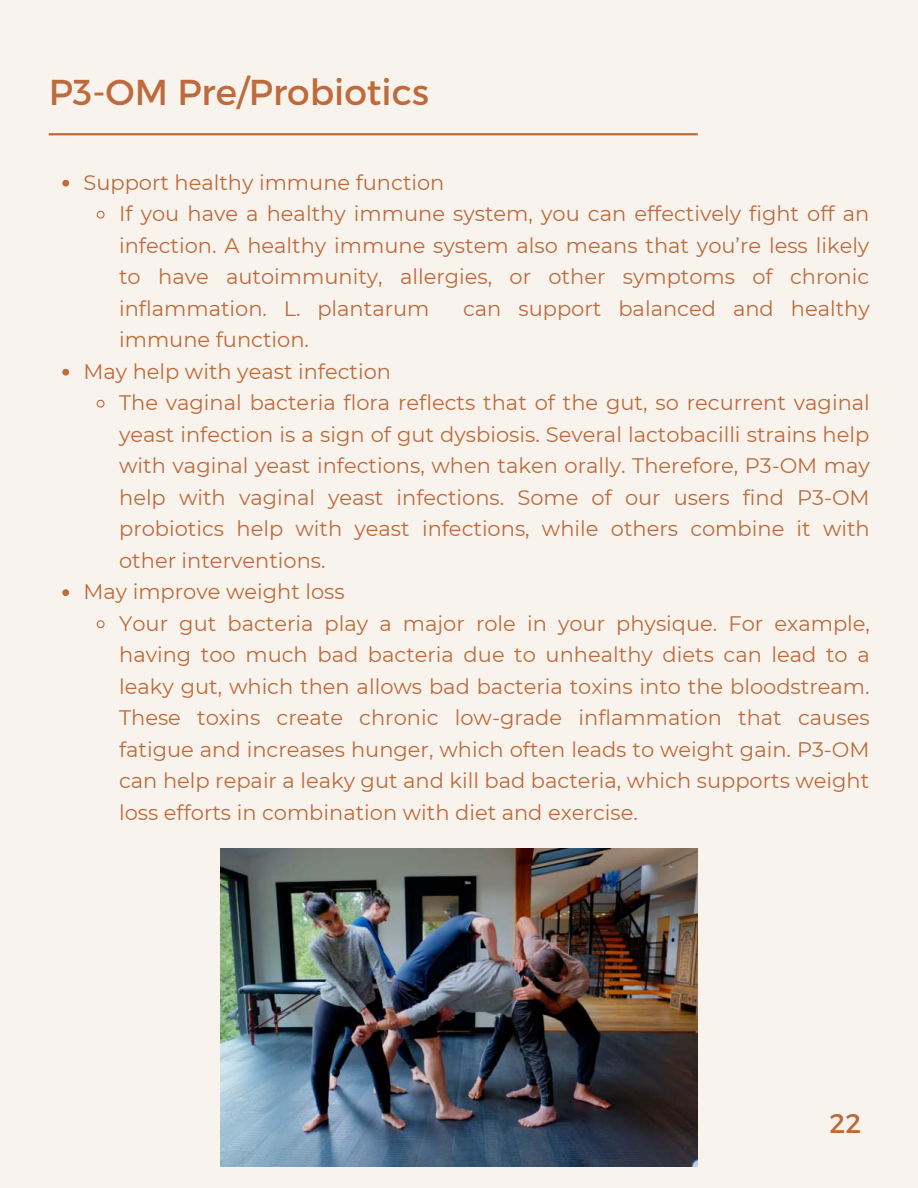
<style>
.page{position:relative;width:918px;height:1188px;background:#f8f4ed}
.page>*{position:absolute;margin:0;border:0;box-sizing:border-box;transform-origin:0 0}
.t1{font:36px "Montserrat";color:#bf6a3c}
.t2{font:27px "Montserrat";color:#bf6a3c}
.t3{font:21px/31.5px "Montserrat";color:#bf6a3c}
</style>
<div class="page">
<hr style="left:49px;top:133px;width:649px;height:2px;background:#bf6a3c">
<img style="left:220px;top:849px;width:477px;height:318px">
<svg style="left:62px;top:180px;width:7px;height:7px"></svg>
<svg style="left:96px;top:210px;width:9px;height:9px"></svg>
<svg style="left:62px;top:369px;width:7px;height:7px"></svg>
<svg style="left:96px;top:399px;width:9px;height:9px"></svg>
<svg style="left:62px;top:589px;width:7px;height:7px"></svg>
<svg style="left:96px;top:620px;width:9px;height:9px"></svg>
<h1 class="t1" style="left:49px;top:70px;width:382px">P3-OM Pre/Probiotics</h1>
<p class="t3" style="left:119px;top:166px;width:752px;text-indent:-36px">Support healthy immune function<br>If you have a healthy immune system, you can effectively fight off an infection. A healthy immune system also means that you’re less likely to have autoimmunity, allergies, or other symptoms of chronic inflammation. L. plantarum</p>
<p class="t3" style="left:463px;top:292px;width:408px">can support balanced and healthy</p>
<p class="t3" style="left:119px;top:323px;width:191px">immune function.</p>
<p class="t3" style="left:83px;top:355px;width:309px">May help with yeast infection</p>
<p class="t3" style="left:119px;top:386px;width:752px">The vaginal bacteria flora reflects that of the gut, so recurrent vaginal</p>
<p class="t3" style="left:119px;top:418px;width:752px">yeast infection is a sign of gut dysbiosis. Several lactobacilli strains help</p>
<p class="t3" style="left:119px;top:449px;width:752px">with vaginal yeast infections, when taken orally. Therefore, P3-OM may</p>
<p class="t3" style="left:119px;top:481px;width:752px">help with vaginal yeast infections. Some of our users find P3-OM</p>
<p class="t3" style="left:119px;top:512px;width:752px">probiotics help with yeast infections, while others combine it with</p>
<p class="t3" style="left:119px;top:544px;width:208px">other interventions.</p>
<p class="t3" style="left:83px;top:575px;width:263px">May improve weight loss</p>
<p class="t3" style="left:119px;top:607px;width:752px">Your gut bacteria play a major role in your physique. For example,</p>
<p class="t3" style="left:119px;top:638px;width:752px">having too much bad bacteria due to unhealthy diets can lead to a</p>
<p class="t3" style="left:119px;top:670px;width:752px">leaky gut, which then allows bad bacteria toxins into the bloodstream.</p>
<p class="t3" style="left:119px;top:701px;width:752px">These toxins create chronic low-grade inflammation that causes</p>
<p class="t3" style="left:119px;top:733px;width:752px">fatigue and increases hunger, which often leads to weight gain. P3-OM</p>
<p class="t3" style="left:119px;top:764px;width:752px">can help repair a leaky gut and kill bad bacteria, which supports weight</p>
<p class="t3" style="left:119px;top:796px;width:520px">loss efforts in combination with diet and exercise.</p>
<p class="t2" style="left:830px;top:1107px;width:33px">22</p>
</div>
